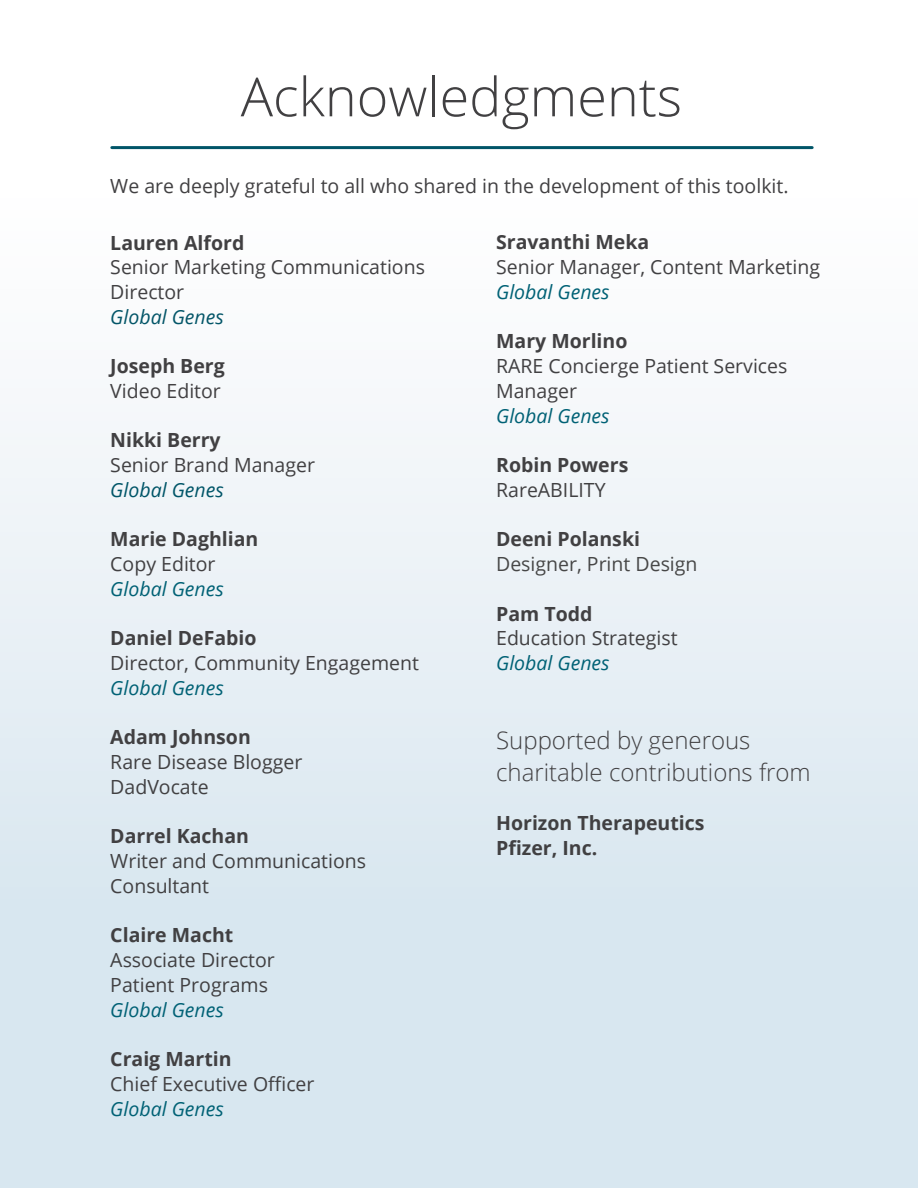
<style>
.page{position:relative;width:918px;height:1188px;background:#fff}
.page>*{position:absolute;margin:0;border:0;box-sizing:border-box;transform-origin:0 0}
.t1{font:300 54px "Open Sans";color:#414042}
.t2{font:300 24px/32.4px "Open Sans";color:#414042}
.t3{font:19.5px/24.8px "Open Sans";color:#414042}
.t4{font:700 19.5px/24.8px "Open Sans";color:#414042}
.t5{font:italic 19.5px "Open Sans";color:#006175}
.t6{font:19.5px "Open Sans";color:#474747}
.t7{font:italic 19.5px "Open Sans";color:#035568}
.t8{font:italic 19.5px "Open Sans";color:#005568}
</style>
<div class="page">
<div style="left:0;top:180px;width:918px;height:1008px;background:linear-gradient(to bottom,#fefdfe,#d0e2ed)"></div>
<hr style="left:112px;top:146px;width:700px;height:3px;background:#005568">
<h1 class="t1" style="left:241px;top:60px;width:443px">Acknowledgments</h1>
<p class="t3" style="left:110px;top:173px;width:680px">We are deeply grateful to all who shared in the development of this toolkit.</p>
<p class="t4" style="left:110px;top:230px;width:136px">Lauren Alford</p>
<p class="t3" style="left:110px;top:254px;width:316px">Senior Marketing Communications<br>Director</p>
<p class="t7" style="left:110px;top:303px;width:115px">Global Genes</p>
<p class="t4" style="left:110px;top:353px;width:116px">Joseph Berg</p>
<p class="t3" style="left:110px;top:378px;width:112px">Video Editor</p>
<p class="t4" style="left:110px;top:428px;width:112px">Nikki Berry</p>
<p class="t3" style="left:110px;top:452px;width:206px">Senior Brand Manager</p>
<p class="t8" style="left:110px;top:477px;width:115px">Global Genes</p>
<p class="t4" style="left:110px;top:527px;width:150px">Marie Daghlian</p>
<p class="t3" style="left:110px;top:551px;width:107px">Copy Editor</p>
<p class="t5" style="left:110px;top:576px;width:115px">Global Genes</p>
<p class="t4" style="left:110px;top:626px;width:148px">Daniel DeFabio</p>
<p class="t3" style="left:110px;top:650px;width:310px">Director, Community Engagement</p>
<p class="t5" style="left:110px;top:675px;width:115px">Global Genes</p>
<p class="t4" style="left:110px;top:724px;width:142px">Adam Johnson</p>
<p class="t3" style="left:110px;top:749px;width:194px">Rare Disease Blogger<br>DadVocate</p>
<p class="t4" style="left:110px;top:823px;width:140px">Darrel Kachan</p>
<p class="t3" style="left:110px;top:848px;width:257px">Writer and Communications<br>Consultant</p>
<p class="t4" style="left:110px;top:922px;width:125px">Claire Macht</p>
<p class="t3" style="left:110px;top:947px;width:166px">Associate Director<br>Patient Programs</p>
<p class="t5" style="left:110px;top:996px;width:115px">Global Genes</p>
<p class="t4" style="left:110px;top:1046px;width:123px">Craig Martin</p>
<p class="t3" style="left:110px;top:1071px;width:206px">Chief Executive Officer</p>
<p class="t5" style="left:110px;top:1095px;width:115px">Global Genes</p>
<p class="t4" style="left:496px;top:229px;width:155px">Sravanthi Meka</p>
<p class="t3" style="left:496px;top:254px;width:325px">Senior Manager, Content Marketing</p>
<p class="t5" style="left:496px;top:278px;width:115px">Global Genes</p>
<p class="t4" style="left:496px;top:328px;width:133px">Mary Morlino</p>
<p class="t3" style="left:496px;top:353px;width:293px">RARE Concierge Patient Services<br>Manager</p>
<p class="t5" style="left:496px;top:402px;width:115px">Global Genes</p>
<p class="t4" style="left:496px;top:452px;width:134px">Robin Powers</p>
<p class="t3" style="left:496px;top:477px;width:111px">RareABILITY</p>
<p class="t4" style="left:496px;top:526px;width:145px">Deeni Polanski</p>
<p class="t6" style="left:496px;top:551px;width:203px">Designer, Print Design</p>
<p class="t4" style="left:496px;top:601px;width:98px">Pam Todd</p>
<p class="t3" style="left:496px;top:625px;width:183px">Education Strategist</p>
<p class="t5" style="left:496px;top:650px;width:115px">Global Genes</p>
<p class="t2" style="left:496px;top:723px;width:316px">Supported by generous charitable contributions from</p>
<p class="t4" style="left:496px;top:811px;width:210px">Horizon Therapeutics<br>Pfizer, Inc.</p>
</div>
